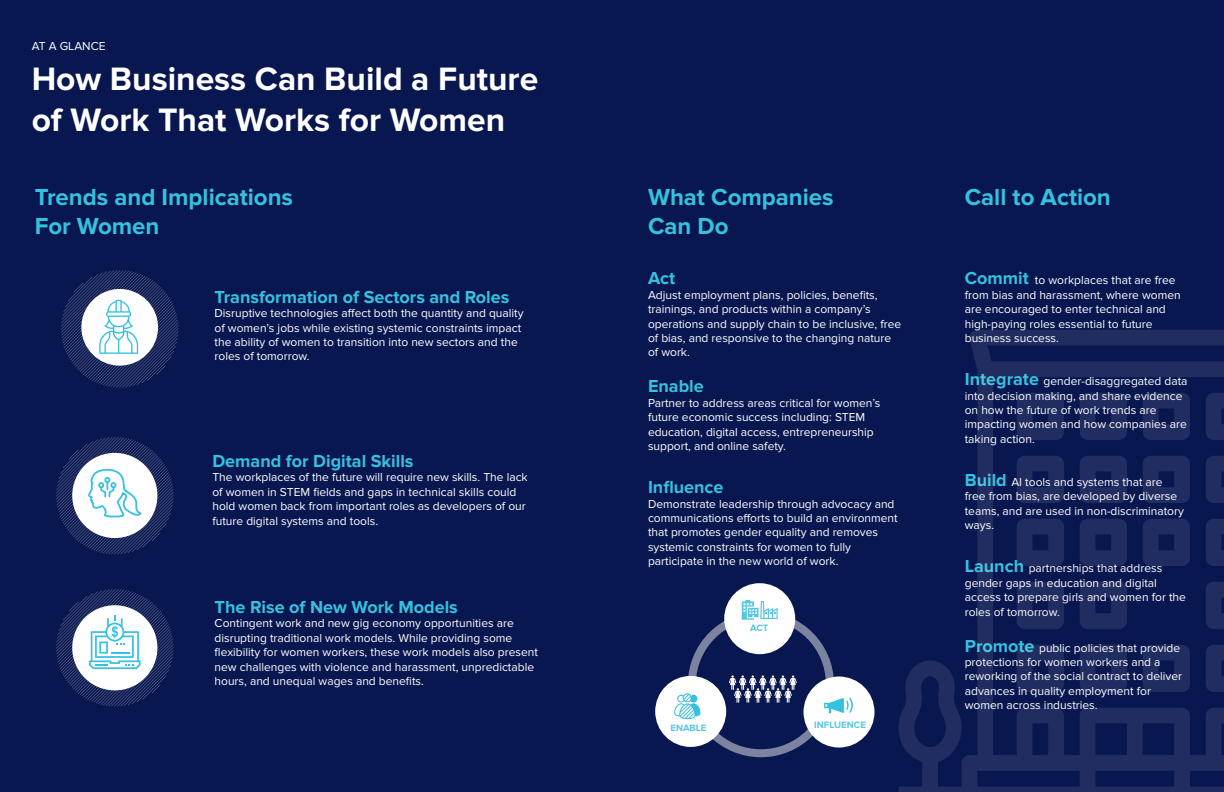
<style>
.page{position:relative;width:1224px;height:792px;background:#091750}
.page>*{position:absolute;margin:0;border:0;box-sizing:border-box;transform-origin:0 0}
.t1{font:700 33.6px/40.3px "Proxima Nova";color:#fff}
.t2{font:700 24px/28.8px "Proxima Nova";color:#35c2e0}
.t3{font:700 18px "Proxima Nova";color:#35c2e0}
.t4{font:12px/14.4px "Proxima Nova";color:#fff}
.t5{font:700 9.6px "Proxima Nova";color:#58c7e4}
.s1{font-weight:700;font-size:18px;color:#35c2e0}
</style>
<div class="page">
<svg style="left:61px;top:270px;width:117px;height:118px"></svg>
<svg style="left:56px;top:437px;width:118px;height:117px"></svg>
<svg style="left:56px;top:589px;width:118px;height:117px"></svg>
<svg style="left:899px;top:330px;width:325px;height:462px"></svg>
<div style="left:688px;top:611px;width:146px;height:146px;border:8px solid #fff;border-radius:50%"></div>
<div style="left:724px;top:583px;width:71px;height:71px;background:#fff;border-radius:50%"></div>
<svg style="left:742px;top:600px;width:36px;height:20px"></svg>
<div style="left:655px;top:676px;width:71px;height:71px;background:#fff;border-radius:50%"></div>
<svg style="left:674px;top:693px;width:26px;height:26px"></svg>
<div style="left:804px;top:677px;width:71px;height:71px;background:#fff;border-radius:50%"></div>
<svg style="left:824px;top:698px;width:29px;height:15px"></svg>
<svg style="left:729px;top:675px;width:68px;height:28px"></svg>
<p class="t4" style="left:32px;top:39px;width:76px">AT A GLANCE</p>
<p class="t1" style="left:32px;top:60px;width:508px">How Business Can Build a Future of Work That Works for Women</p>
<p class="t2" style="left:35px;top:183px;width:260px">Trends and Implications<br>For Women</p>
<p class="t2" style="left:648px;top:183px;width:187px">What Companies<br>Can Do</p>
<p class="t3" style="left:648px;top:268px;width:29px">Act</p>
<p class="t4" style="left:648px;top:288px;width:255px">Adjust employment plans, policies, benefits, trainings, and products within a company’s operations and supply chain to be inclusive, free of bias, and responsive to the changing nature of work.</p>
<p class="t3" style="left:648px;top:376px;width:57px">Enable</p>
<p class="t4" style="left:648px;top:396px;width:234px">Partner to address areas critical for women’s future economic success including: STEM education, digital access, entrepreneurship support, and online safety.</p>
<p class="t3" style="left:648px;top:477px;width:77px">Influence</p>
<p class="t4" style="left:648px;top:497px;width:251px">Demonstrate leadership through advocacy and communications efforts to build an environment that promotes gender equality and removes systemic constraints for women to fully participate in the new world of work.</p>
<p class="t3" style="left:215px;top:286px;width:296px">Transformation of Sectors and Roles</p>
<p class="t4" style="left:215px;top:306px;width:311px">Disruptive technologies affect both the quantity and quality of women’s jobs while existing systemic constraints impact the ability of women to transition into new sectors and the roles of tomorrow.</p>
<p class="t3" style="left:212px;top:451px;width:203px">Demand for Digital Skills</p>
<p class="t4" style="left:212px;top:470px;width:317px">The workplaces of the future will require new skills. The lack of women in STEM fields and gaps in technical skills could hold women back from important roles as developers of our future digital systems and tools.</p>
<p class="t3" style="left:215px;top:597px;width:245px">The Rise of New Work Models</p>
<p class="t4" style="left:215px;top:616px;width:325px">Contingent work and new gig economy opportunities are disrupting traditional work models. While providing some flexibility for women workers, these work models also present new challenges with violence and harassment, unpredictable hours, and unequal wages and benefits.</p>
<p class="t5" style="left:750px;top:623px;width:20px">ACT</p>
<p class="t5" style="left:670px;top:722px;width:38px">ENABLE</p>
<p class="t5" style="left:814px;top:719px;width:53px">INFLUENCE</p>
<p class="t2" style="left:965px;top:183px;width:148px">Call to Action</p>
<p class="t4" style="left:965px;top:273px;width:218px"><span class="s1">Commit</span> to workplaces that are free from bias and harassment, where women are encouraged to enter technical and high-paying roles essential to future business success.</p>
<p class="t4" style="left:965px;top:374px;width:224px"><span class="s1">Integrate</span> gender-disaggregated data into decision making, and share evidence on how the future of work trends are impacting women and how companies are taking action.</p>
<p class="t4" style="left:965px;top:475px;width:221px"><span class="s1">Build</span> AI tools and systems that are free from bias, are developed by diverse teams, and are used in non-discriminatory ways.</p>
<p class="t4" style="left:965px;top:561px;width:223px"><span class="s1">Launch</span> partnerships that address gender gaps in education and digital access to prepare girls and women for the roles of tomorrow.</p>
<p class="t4" style="left:965px;top:641px;width:219px"><span class="s1">Promote</span> public policies that provide protections for women workers and a reworking of the social contract to deliver advances in quality employment for women across industries.</p>
</div>
